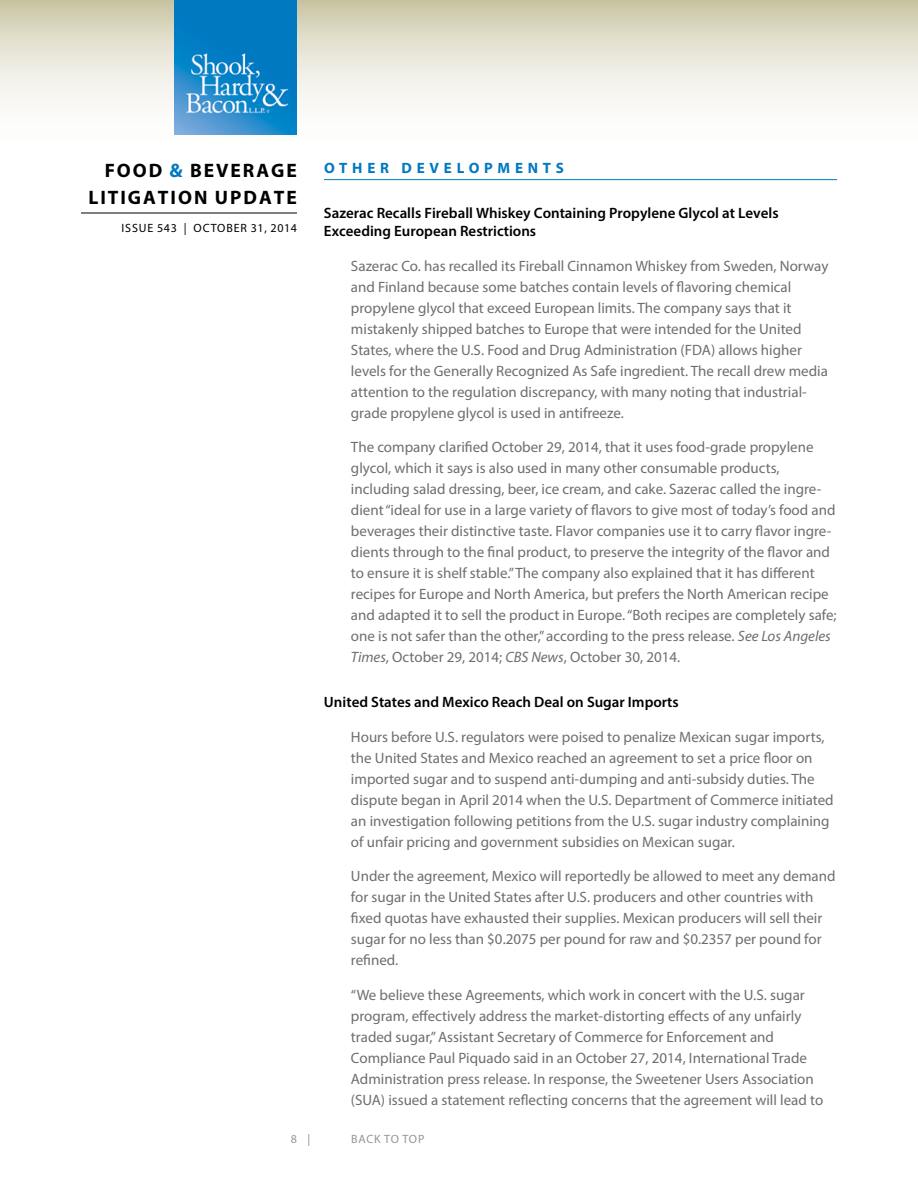
<style>
.page{position:relative;width:918px;height:1188px;background:#fff}
.page>*{position:absolute;margin:0;border:0;box-sizing:border-box;transform-origin:0 0}
.t1{font:700 19.5px/27px "Myriad Pro";letter-spacing:.1em;color:#000}
.t2{font:15px/21px "Myriad Pro";color:#6d6e71}
.t3{font:600 15px/18px "Myriad Pro";color:#000}
.t4{font:700 15px "Myriad Pro";letter-spacing:.32em;color:#0079c1}
.t5{font:12px "Myriad Pro";letter-spacing:.07em;color:#000}
.t6{font:12px "Myriad Pro";letter-spacing:.07em;color:#939598}
.s1{color:#0079c1}
.s2{font-style:italic}
</style>
<div class="page">
<svg style="left:0;top:0;width:918px;height:135px"></svg>
<hr style="left:81px;top:213px;width:216px;height:1px;background:#000">
<img style="left:175px;top:0;width:122px;height:135px">
<hr style="left:324px;top:179px;width:513px;height:1px;background:#0079c1">
<h1 class="t1" style="left:88px;top:156px;width:210px;text-indent:16px">FOOD <span class="s1">&amp;</span> BEVERAGE<br>LITIGATION UPDATE</h1>
<p class="t5" style="left:122px;top:221px;width:177px">Issue 543 | OCTOBER 31, 2014</p>
<p class="t4" style="left:324px;top:158px;width:241px">OTHER DEVEL OPM ENTS</p>
<p class="t3" style="left:324px;top:204px;width:456px">Sazerac Recalls Fireball Whiskey Containing Propylene Glycol at Levels<br>Exceeding European Restrictions</p>
<p class="t2" style="left:351px;top:255px;width:479px">Sazerac Co. has recalled its Fireball Cinnamon Whiskey from Sweden, Norway and Finland because some batches contain levels of flavoring chemical propylene glycol that exceed European limits. The company says that it mistakenly shipped batches to Europe that were intended for the United States, where the U.S. Food and Drug Administration (FDA) allows higher levels for the Generally Recognized As Safe ingredient. The recall drew media attention to the regulation discrepancy, with many noting that industrial&shy;grade propylene glycol is used in antifreeze.</p>
<p class="t2" style="left:351px;top:436px;width:487px">The company clarified October 29, 2014, that it uses food-grade propylene glycol, which it says is also used in many other consumable products, including salad dressing, beer, ice cream, and cake. Sazerac called the ingre&shy;dient “ideal for use in a large variety of flavors to give most of today’s food and beverages their distinctive taste. Flavor companies use it to carry flavor ingre&shy;dients through to the final product, to preserve the integrity of the flavor and to ensure it is shelf stable.” The company also explained that it has different recipes for Europe and North America, but prefers the North American recipe and adapted it to sell the product in Europe. “Both recipes are completely safe; one is not safer than the other,” according to the press release. <span class="s2">See Los Angeles Times</span>, October 29, 2014; <span class="s2">CBS News</span>, October 30, 2014.</p>
<p class="t3" style="left:324px;top:693px;width:356px">United States and Mexico Reach Deal on Sugar Imports</p>
<p class="t2" style="left:351px;top:726px;width:484px">Hours before U.S. regulators were poised to penalize Mexican sugar imports, the United States and Mexico reached an agreement to set a price floor on imported sugar and to suspend anti-dumping and anti-subsidy duties. The dispute began in April 2014 when the U.S. Department of Commerce initiated an investigation following petitions from the U.S. sugar industry complaining of unfair pricing and government subsidies on Mexican sugar.</p>
<p class="t2" style="left:351px;top:865px;width:486px">Under the agreement, Mexico will reportedly be allowed to meet any demand for sugar in the United States after U.S. producers and other countries with fixed quotas have exhausted their supplies. Mexican producers will sell their sugar for no less than $0.2075 per pound for raw and $0.2357 per pound for refined.</p>
<p class="t2" style="left:351px;top:984px;width:474px">“We believe these Agreements, which work in concert with the U.S. sugar program, effectively address the market-distorting effects of any unfairly traded sugar,” Assistant Secretary of Commerce for Enforcement and Compliance Paul Piquado said in an October 27, 2014, International Trade Administration press release. In response, the Sweetener Users Association (SUA) issued a statement reflecting concerns that the agreement will lead to</p>
<p class="t6" style="left:291px;top:1132px;width:21px">8 |</p>
<p class="t6" style="left:351px;top:1132px;width:67px">back to top</p>
</div>
